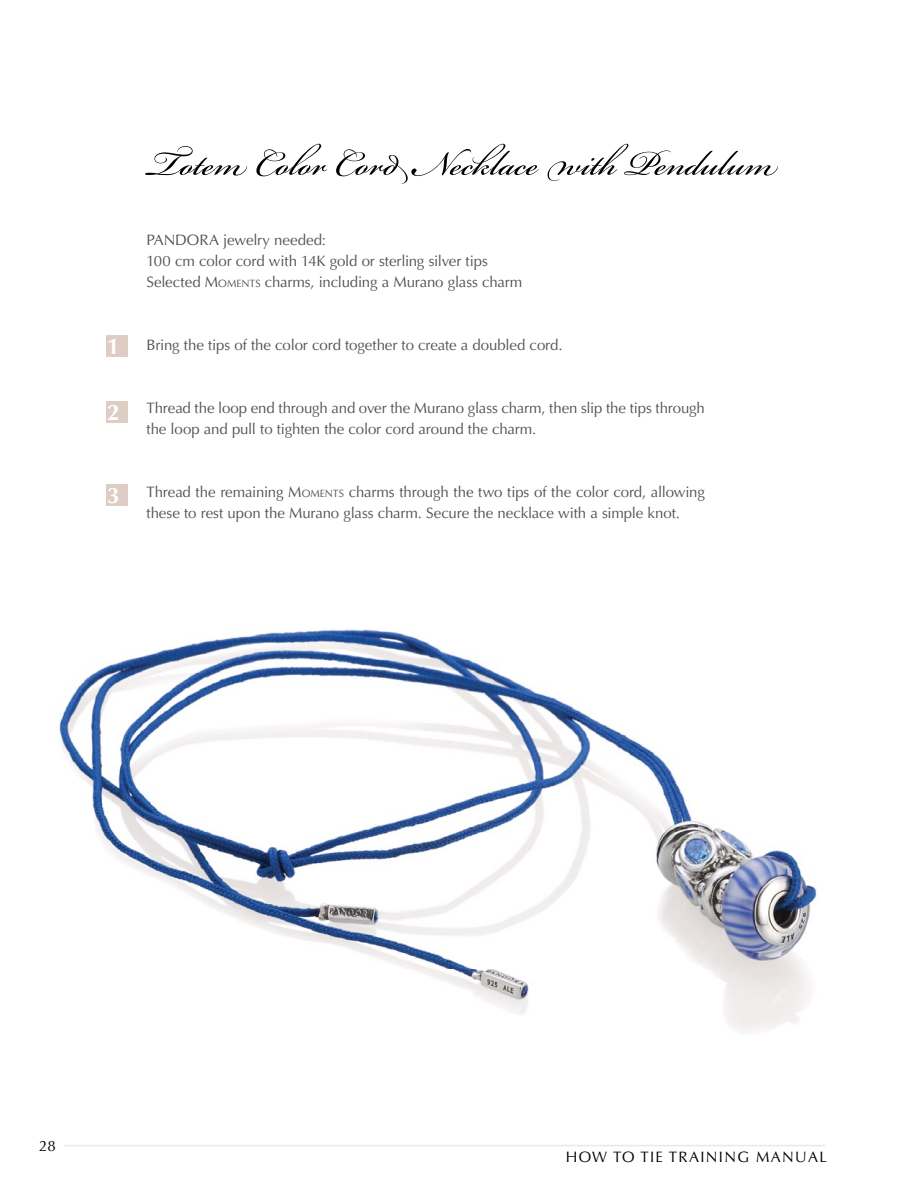
<style>
.page{position:relative;width:918px;height:1188px;background:#fff}
.page>*{position:absolute;margin:0;border:0;box-sizing:border-box;transform-origin:0 0}
.t1{font:54px "Bickham Script Pro";color:#000}
.t2{font:700 22.5px "Optima LT";color:#fff}
.t3{font:15px/21px "Optima LT";letter-spacing:-.005em;color:#504f53}
.t4{font:15px "Optima LT";letter-spacing:.09em;color:#000}
.s1{font-style:inherit}
.s2{font-size:10.5px}
</style>
<div class="page">
<hr style="left:60px;top:1145px;width:765px;height:1px;background:#ede8dc">
<div style="left:31px;top:1140px;width:33px;height:11px;background:#fff"></div>
<div style="left:106px;top:335px;width:22px;height:21px;background:#decdc5"></div>
<div style="left:106px;top:401px;width:22px;height:22px;background:#decdc5"></div>
<div style="left:106px;top:484px;width:22px;height:22px;background:#decdc5"></div>
<img style="left:59px;top:629px;width:758px;height:402px">
<h1 class="t1" style="left:147px;top:124px;width:632px">Totem Color Cord Necklace with Pendulum</h1>
<p class="t3" style="left:146px;top:230px;width:377px">PANDORA jewelry needed:<br>100 cm color cord with 14K gold or sterling silver tips<br>Selected <span class="s1">M</span><span class="s2">OMENTS</span> charms, including a Murano glass charm</p>
<h2 class="t2" style="left:107px;top:333px;width:14px">1</h2>
<p class="t3" style="left:146px;top:335px;width:418px">Bring the tips of the color cord together to create a doubled cord.</p>
<h2 class="t2" style="left:107px;top:399px;width:14px">2</h2>
<p class="t3" style="left:146px;top:398px;width:560px">Thread the loop end through and over the Murano glass charm, then slip the tips through the loop and pull to tighten the color cord around the charm.</p>
<h2 class="t2" style="left:107px;top:483px;width:14px">3</h2>
<p class="t3" style="left:146px;top:482px;width:560px">Thread the remaining <span class="s1">M</span><span class="s2">OMENTS</span> charms through the two tips of the color cord, allowing these to rest upon the Murano glass charm. Secure the necklace with a simple knot.</p>
<p class="t4" style="left:39px;top:1137px;width:18px">28</p>
<p class="t4" style="left:566px;top:1148px;width:263px">HOW TO TIE TRAINING MANUAL</p>
</div>
